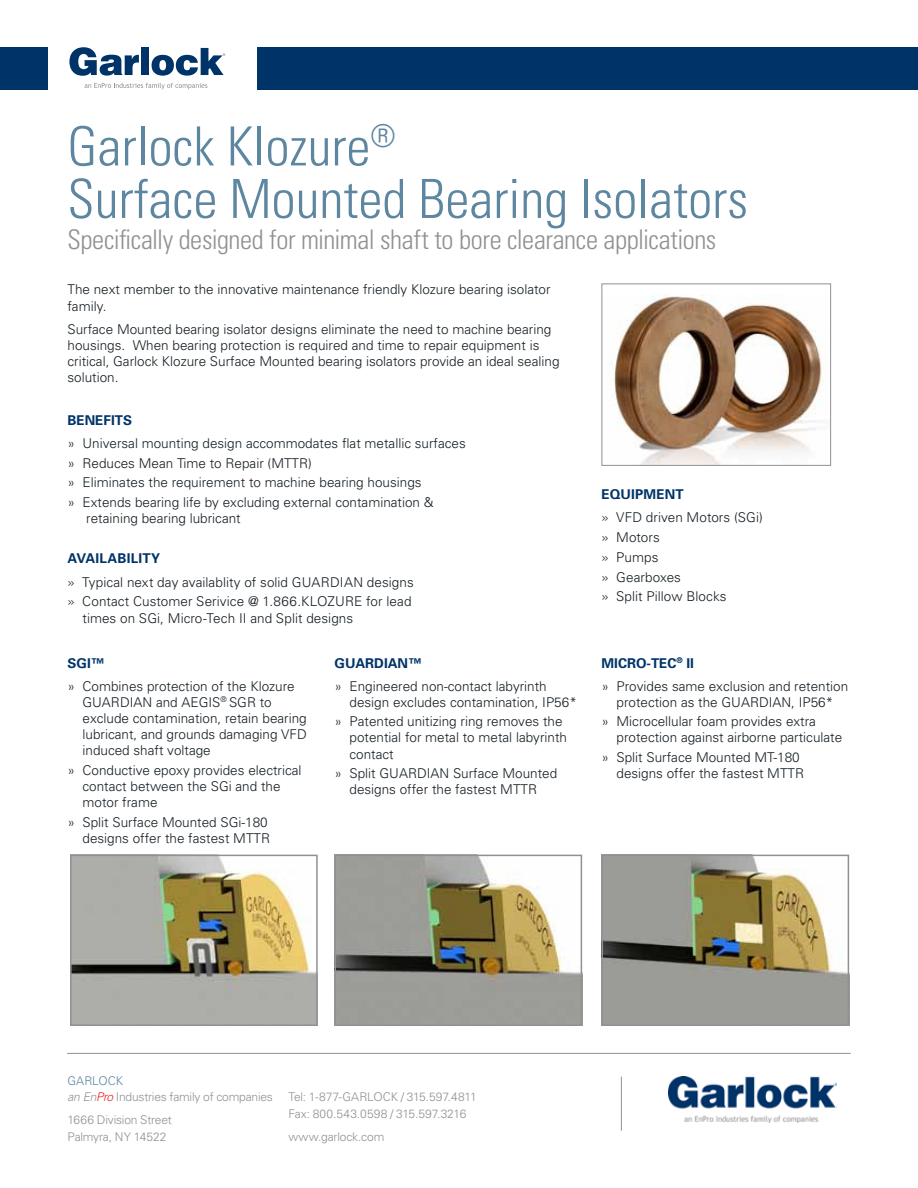
<style>
.page{position:relative;width:918px;height:1188px;background:#fff}
.page>*{position:absolute;margin:0;border:0;box-sizing:border-box;transform-origin:0 0}
.t1{font:300 condensed 54px/52.5px "Univers";color:#5d86a1}
.t2{font:300 condensed 27px "Univers";letter-spacing:-.015em;color:#919195}
.t3{font:300 13.5px/16.2px "Univers";color:#151e24}
.t4{font:700 13.5px "Univers";color:#003468}
.t5{font:300 12px/16.5px "Univers";letter-spacing:-.015em;color:#919195}
.s1{font-weight:700;color:#003468}
.s2{font-family:"DIN"}
.s3{color:#5d86a1}
.s4{font-style:italic}
.s5{font-style:italic;color:#ed1d23}
</style>
<div class="page">
<img style="left:668px;top:1077px;width:169px;height:45px">
<hr style="left:68px;top:1053px;width:782px;height:1px;background:#919195">
<hr style="left:621px;top:1077px;width:1px;height:53px;background:#919195">
<svg style="left:85px;top:83px;width:122px;height:6px"></svg>
<svg style="left:69px;top:47px;width:70px;height:29px"></svg>
<div style="left:141px;top:48px;width:8px;height:27px;background:#003468"></div>
<svg style="left:152px;top:48px;width:73px;height:28px"></svg>
<img style="left:611px;top:294px;width:211px;height:170px">
<div style="left:602px;top:284px;width:229px;height:182px;border:1px solid #919195"></div>
<div style="left:0;top:47px;width:47px;height:42px;background:#003468"></div>
<div style="left:258px;top:47px;width:660px;height:42px;background:#003468"></div>
<img style="left:73px;top:858px;width:242px;height:165px">
<div style="left:70px;top:855px;width:248px;height:171px;border:2px solid #919195"></div>
<img style="left:337px;top:858px;width:242px;height:165px">
<div style="left:334px;top:855px;width:248px;height:171px;border:2px solid #919195"></div>
<img style="left:605px;top:858px;width:241px;height:165px">
<div style="left:602px;top:855px;width:247px;height:171px;border:2px solid #919195"></div>
<h1 class="t1" style="left:68px;top:119px;width:682px">Garlock Klozure<sup>®<br></sup>Surface Mounted Bearing Isolators</h1>
<h2 class="t2" style="left:68px;top:224px;width:650px">Specifically designed for minimal shaft to bore clearance applications</h2>
<p class="t3" style="left:68px;top:281px;width:485px">The next member to the innovative maintenance friendly Klozure bearing isolator family.</p>
<p class="t3" style="left:68px;top:320px;width:494px">Surface Mounted bearing isolator designs eliminate the need to machine bearing housings. When bearing protection is required and time to repair equipment is critical, Garlock Klozure Surface Mounted bearing isolators provide an ideal sealing solution.</p>
<p class="t4" style="left:68px;top:412px;width:66px">BENEFITS</p>
<p class="t3" style="left:68px;top:433px;width:400px;line-height:19.5px">» Universal mounting design accommodates flat metallic surfaces » Reduces Mean Time to Repair (MTTR)<br>» Eliminates the requirement to machine bearing housings<br>» Extends bearing life by excluding external contamination &amp;</p>
<p class="t3" style="left:86px;top:510px;width:156px">retaining bearing lubricant</p>
<p class="t3" style="left:68px;top:547px;width:348px;line-height:23.2px"><span class="s1">AVAILABILITY<br></span><span class="s2">»</span> Typical next day availablity of solid GUARDIAN designs</p>
<p class="t3" style="left:83px;top:593px;width:330px;text-indent:-15px"><span class="s2">»</span> Contact Customer Serivice @ 1.866.KLOZURE for lead times on SGi, Micro-Tech II and Split designs</p>
<p class="t4" style="left:68px;top:654px;width:38px">SGI™</p>
<p class="t3" style="left:82px;top:677px;width:226px;text-indent:-15px">» Combines protection of the Klozure<br>GUARDIAN and AEGIS<sup>®</sup> SGR to exclude contamination, retain bearing lubricant, and grounds damaging VFD induced shaft voltage</p>
<p class="t3" style="left:83px;top:762px;width:221px;text-indent:-15px">» Conductive epoxy provides electrical contact between the SGi and the motor frame</p>
<p class="t3" style="left:68px;top:813px;width:204px;text-align:right">» Split Surface Mounted SGi-180 designs offer the fastest MTTR</p>
<p class="t3" style="left:602px;top:482px;width:163px;line-height:23.2px"><span class="s1">EQUIPMENT<br></span><span class="s2">»</span> VFD driven Motors (SGi)</p>
<p class="t3" style="left:602px;top:527px;width:126px;line-height:19.8px"><span class="s2">»</span> Motors<br><span class="s2">»</span> Pumps<br><span class="s2">»</span> Gearboxes<br><span class="s2">»</span> Split Pillow Blocks</p>
<p class="t3" style="left:602px;top:651px;width:248px;line-height:23px"><span class="s1">MICRO-TEC</span><sup>®</sup> <span class="s1">II<br></span>» Provides same exclusion and retention</p>
<p class="t3" style="left:602px;top:692px;width:233px;line-height:19.5px;text-indent:15px">protection as the GUARDIAN, IP56* » Microcellular foam provides extra</p>
<p class="t3" style="left:602px;top:727px;width:242px;line-height:19.5px;text-indent:15px">protection against airborne particulate » Split Surface Mounted MT-180</p>
<p class="t3" style="left:617px;top:765px;width:189px">designs offer the fastest MTTR</p>
<p class="t4" style="left:335px;top:654px;width:89px">GUARDIAN™</p>
<p class="t3" style="left:350px;top:677px;width:229px;text-indent:-15px">» Engineered non-contact labyrinth design excludes contamination, IP56*</p>
<p class="t3" style="left:350px;top:713px;width:219px;text-indent:-15px">» Patented unitizing ring removes the potential for metal to metal labyrinth contact</p>
<p class="t3" style="left:335px;top:765px;width:224px;text-align:center">» Split GUARDIAN Surface Mounted designs offer the fastest MTTR</p>
<p class="t5" style="left:68px;top:1072px;width:207px"><span class="s3">Garlock<br></span><span class="s4">an En</span><span class="s5">Pro</span> Industries family of companies</p>
<p class="t5" style="left:68px;top:1111px;width:106px">1666 Division Street<br>Palmyra, NY 14522</p>
<p class="t5" style="left:288px;top:1088px;width:190px">Tel: 1-877-GARLOCK / 315.597.4811<br>Fax: 800.543.0598 / 315.597.3216</p>
<p class="t5" style="left:288px;top:1128px;width:97px">www.garlock.com</p>
</div>
